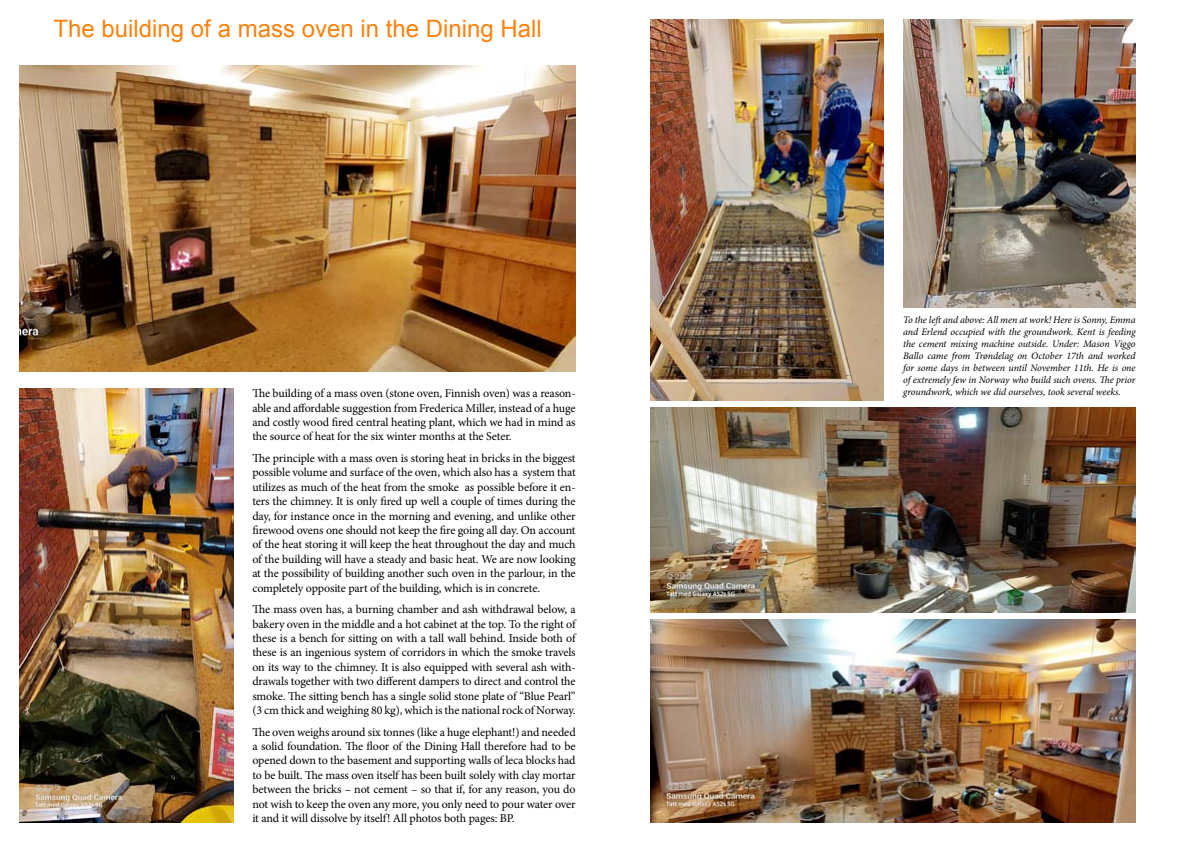
<style>
.page{position:relative;width:1191px;height:842px;background:#fff}
.page>*{position:absolute;margin:0;border:0;box-sizing:border-box;transform-origin:0 0}
.t1{font:24px "Arial";color:#fb820f}
.t2{font:12px/14.4px "Minion Pro";letter-spacing:-.015em;color:#000;text-align:justify}
.t3{font:italic 10px/12px "Minion Pro";letter-spacing:-.005em;color:#000;text-align:justify}
</style>
<div class="page">
<img style="left:20px;top:66px;width:555px;height:305px">
<img style="left:19px;top:388px;width:215px;height:434px">
<img style="left:903px;top:20px;width:232px;height:287px">
<img style="left:651px;top:20px;width:232px;height:381px">
<img style="left:651px;top:407px;width:484px;height:205px">
<img style="left:651px;top:619px;width:484px;height:203px">
<h1 class="t1" style="left:54px;top:13px;width:490px">The building of a mass oven in the Dining Hall</h1>
<p class="t2" style="left:252px;top:386px;width:325px">The building of a mass oven (stone oven, Finnish oven) was a reason&shy;able and affordable suggestion from Frederica Miller, instead of a huge and costly wood fired central heating plant, which we had in mind as the source of heat for the six winter months at the Seter.</p>
<p class="t2" style="left:252px;top:451px;width:325px">The principle with a mass oven is storing heat in bricks in the biggest possible volume and surface of the oven, which also has a system that utilizes as much of the heat from the smoke as possible before it en&shy;ters the chimney. It is only fired up well a couple of times during the day, for instance once in the morning and evening, and unlike other firewood ovens one should not keep the fire going all day. On account of the heat storing it will keep the heat throughout the day and much of the building will have a steady and basic heat. We are now looking at the possibility of building another such oven in the parlour, in the completely opposite part of the building, which is in concrete.</p>
<p class="t2" style="left:252px;top:602px;width:325px">The mass oven has, a burning chamber and ash withdrawal below, a bakery oven in the middle and a hot cabinet at the top. To the right of these is a bench for sitting on with a tall wall behind. Inside both of these is an ingenious system of corridors in which the smoke travels on its way to the chimney. It is also equipped with several ash with&shy;drawals together with two different dampers to direct and control the smoke. The sitting bench has a single solid stone plate of “Blue Pearl” (3 cm thick and weighing 80 kg), which is the national rock of Norway.</p>
<p class="t2" style="left:252px;top:724px;width:325px">The oven weighs around six tonnes (like a huge elephant!) and needed a solid foundation. The floor of the Dining Hall therefore had to be opened down to the basement and supporting walls of leca blocks had to be built. The mass oven itself has been built solely with clay mortar between the bricks – not cement – so that if, for any reason, you do not wish to keep the oven any more, you only need to pour water over it and it will dissolve by itself! All photos both pages: BP.</p>
<p class="t3" style="left:903px;top:314px;width:234px">To the left and above: All men at work! Here is Sonny, Emma and Erlend occupied with the groundwork. Kent is feeding the cement mixing machine outside. Under: Mason Viggo Ballo came from Trøndelag on October 17th and worked for some days in between until November 11th. He is one of extremely few in Norway who build such ovens. The prior groundwork, which we did ourselves, took several weeks.</p>
</div>
